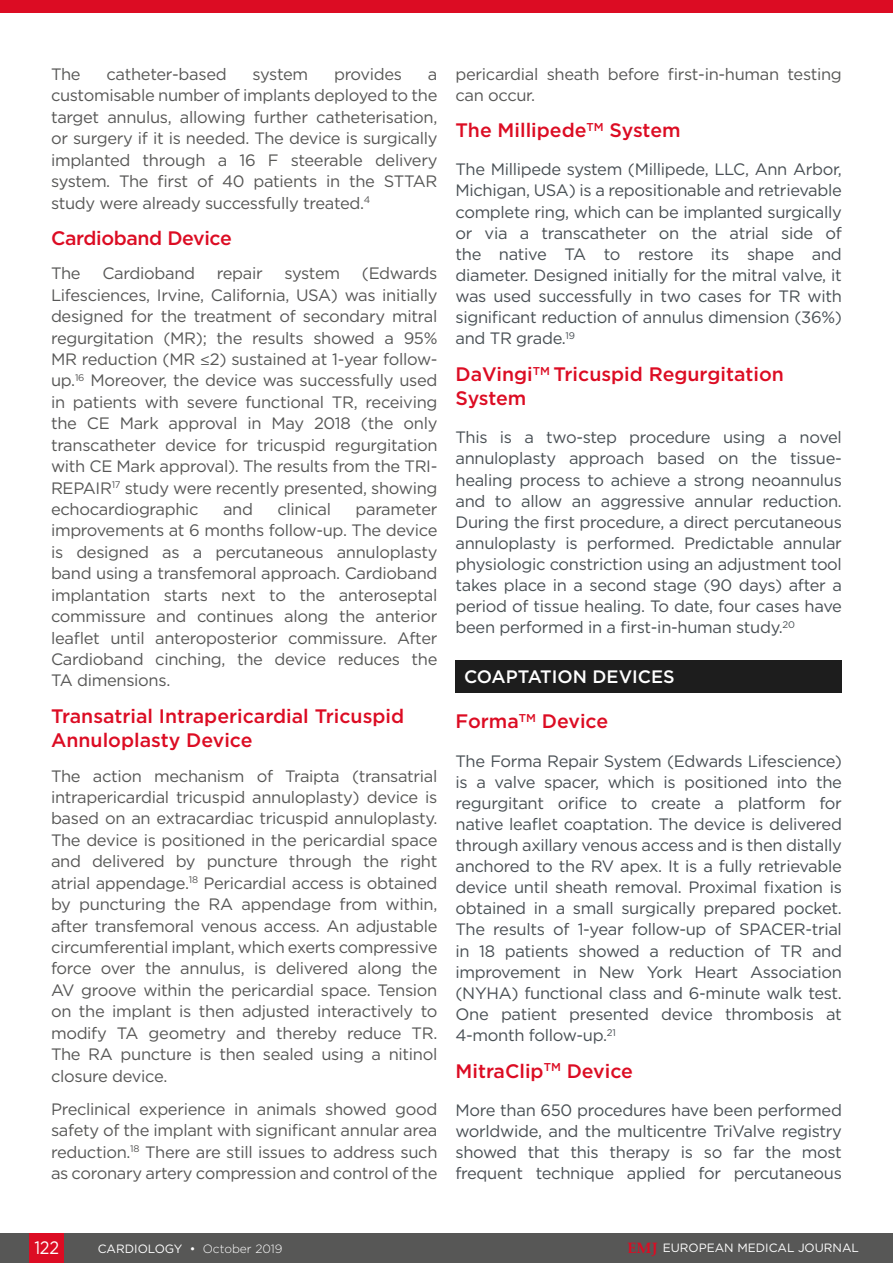
<style>
.page{position:relative;width:893px;height:1263px;background:#fff}
.page>*{position:absolute;margin:0;border:0;box-sizing:border-box;transform-origin:0 0}
.H2__Heading_2{font:500 19.5px/24.5px "Gotham";color:#dc0c23}
.H2__Heading_2-2{font:500 19.5px "Gotham";letter-spacing:-.02em;color:#dc0c23}
.H1__Heading_1{font:500 18px "Gotham";color:#fff}
.t1{font:18px "Gotham";color:#fff;scale:.9 1}
.Default{font:16.5px/21.5px "Gotham";letter-spacing:-.02em;color:#575756;text-align:justify}
.Body_Text{font:16.5px/21.1px "Gotham";letter-spacing:-.02em;color:#484f54;text-align:justify}
.t2{font:12px "Gotham";color:#fff}
.s1{font-family:"Myriad Pro"}
.s2{font-weight:300}
.s3{font-family:"Palatino Linotype";font-weight:700;font-size:15px;color:#dc0c23}
</style>
<div class="page">
<div style="left:0;top:1233px;width:893px;height:30px;background:#575756"></div>
<div style="left:30px;top:1233px;width:34px;height:30px;background:#dc0c23"></div>
<div style="left:455px;top:660px;width:387px;height:33px;background:#1d1d1d"></div>
<div style="left:0;top:0;width:893px;height:13px;background:#dc0c23"></div>
<p class="Default" style="left:51px;top:63px;width:31px">The</p>
<p class="Default" style="left:106px;top:63px;width:122px">catheter-based</p>
<p class="Default" style="left:253px;top:63px;width:57px">system</p>
<p class="Default" style="left:334px;top:63px;width:70px">provides</p>
<p class="Default" style="left:51px;top:63px;width:388px;text-indent:377px">a customisable number of implants deployed to the target annulus, allowing further catheterisation, or surgery if it is needed. The device is surgically implanted through a 16 F steerable delivery system. The first of 40 patients in the STTAR study were already successfully treated.<sup>4</sup></p>
<p class="H2__Heading_2-2" style="left:51px;top:225px;width:182px">Cardioband Device</p>
<p class="Default" style="left:51px;top:262px;width:31px">The</p>
<p class="Default" style="left:102px;top:262px;width:94px">Cardioband</p>
<p class="Default" style="left:217px;top:262px;width:47px">repair</p>
<p class="Default" style="left:284px;top:262px;width:57px">system</p>
<p class="Default" style="left:51px;top:262px;width:388px;text-indent:311px">(Edwards Lifesciences, Irvine, California, USA) was initially designed for the treatment of secondary mitral regurgitation (MR); the results showed a 95% MR reduction (MR <span class="s1">≤</span>2) sustained at 1-year follow&shy;up.<sup>16</sup> Moreover, the device was successfully used in patients with severe functional TR, receiving the CE Mark approval in May 2018 (the only transcatheter device for tricuspid regurgitation with CE Mark approval). The results from the TRI-REPAIR<sup>17</sup> study were recently presented, showing echocardiographic</p>
<p class="Default" style="left:223px;top:498px;width:32px">and</p>
<p class="Default" style="left:277px;top:498px;width:55px">clinical</p>
<p class="Default" style="left:51px;top:498px;width:388px;text-indent:304px">parameter improvements at 6 months follow-up. The device is designed as a percutaneous annuloplasty band using a transfemoral approach. Cardioband implantation starts next to the anteroseptal commissure and continues along the anterior leaflet until anteroposterior commissure. After Cardioband cinching, the device reduces the TA dimensions.</p>
<p class="H2__Heading_2" style="left:51px;top:703px;width:355px">Transatrial Intrapericardial Tricuspid<br>Annuloplasty Device</p>
<p class="Default" style="left:51px;top:765px;width:388px">The action mechanism of Traipta (transatrial intrapericardial tricuspid annuloplasty) device is based on an extracardiac tricuspid annuloplasty.<br>The device is positioned in the pericardial space and delivered by puncture through the right atrial appendage.<sup>18</sup> Pericardial access is obtained by puncturing the RA appendage from within, after transfemoral venous access. An adjustable circumferential implant, which exerts compressive force over the annulus, is delivered along the AV groove within the pericardial space. Tension on the implant is then adjusted interactively to modify TA geometry and thereby reduce TR.<br>The RA puncture is then sealed using a nitinol closure device.</p>
<p class="Default" style="left:51px;top:1098px;width:388px">Preclinical experience in animals showed good safety of the implant with significant annular area reduction.<sup>18</sup> There are still issues to address such as coronary artery compression and control of the</p>
<p class="Default" style="left:455px;top:63px;width:388px">pericardial sheath before first-in-human testing can occur.</p>
<p class="H2__Heading_2" style="left:455px;top:118px;width:227px">The Millipede<sup>TM</sup> System</p>
<p class="Body_Text" style="left:455px;top:159px;width:388px">The Millipede system (Millipede, LLC, Ann Arbor, Michigan, USA) is a repositionable and retrievable complete ring, which can be implanted surgically or via a transcatheter on the atrial side of the native TA to restore its shape and diameter. Designed initially for the mitral valve, it was used successfully in two cases for TR with significant reduction of annulus dimension (36%) and TR grade.<sup>19</sup></p>
<p class="H2__Heading_2" style="left:455px;top:362px;width:330px">DaVingi<sup>TM</sup> Tricuspid Regurgitation<br>System</p>
<p class="Body_Text" style="left:455px;top:427px;width:388px">This is a two-step procedure using a novel annuloplasty approach based on the tissue&shy;healing process to achieve a strong neoannulus and to allow an aggressive annular reduction.<br>During the first procedure, a direct percutaneous annuloplasty is performed. Predictable annular physiologic constriction using an adjustment tool takes place in a second stage (90 days) after a period of tissue healing. To date, four cases have been performed in a first-in-human study.<sup>20</sup></p>
<p class="H1__Heading_1" style="left:464px;top:665px;width:212px">COAPTATION DEVICES</p>
<p class="H2__Heading_2" style="left:455px;top:709px;width:154px">Forma<sup>TM</sup> Device</p>
<p class="Body_Text" style="left:455px;top:750px;width:388px">The Forma Repair System (Edwards Lifescience) is a valve spacer, which is positioned into the regurgitant orifice to create a platform for native leaflet coaptation. The device is delivered through axillary venous access and is then distally anchored to the RV apex. It is a fully retrievable device until sheath removal. Proximal fixation is obtained in a small surgically prepared pocket.<br>The results of 1-year follow-up of SPACER-trial in 18 patients showed a reduction of TR and improvement in New York Heart Association (NYHA) functional class and 6-minute walk test.<br>One patient presented device thrombosis at 4-month follow-up.<sup>21</sup></p>
<p class="H2__Heading_2" style="left:455px;top:1058px;width:179px">MitraClip<sup>TM</sup> Device</p>
<p class="Body_Text" style="left:455px;top:1099px;width:388px">More than 650 procedures have been performed worldwide, and the multicentre TriValve registry showed that this therapy is so far the most frequent technique applied for percutaneous</p>
<p class="t1" style="left:34px;top:1236px;width:29px">122</p>
<p class="t2" style="left:98px;top:1241px;width:186px">CARDIOLOGY • <span class="s2">October 2019</span></p>
<p class="t2" style="left:627px;top:1240px;width:233px"><span class="s3">EMJ</span> EUROPEAN MEDICAL JOURNAL</p>
</div>
